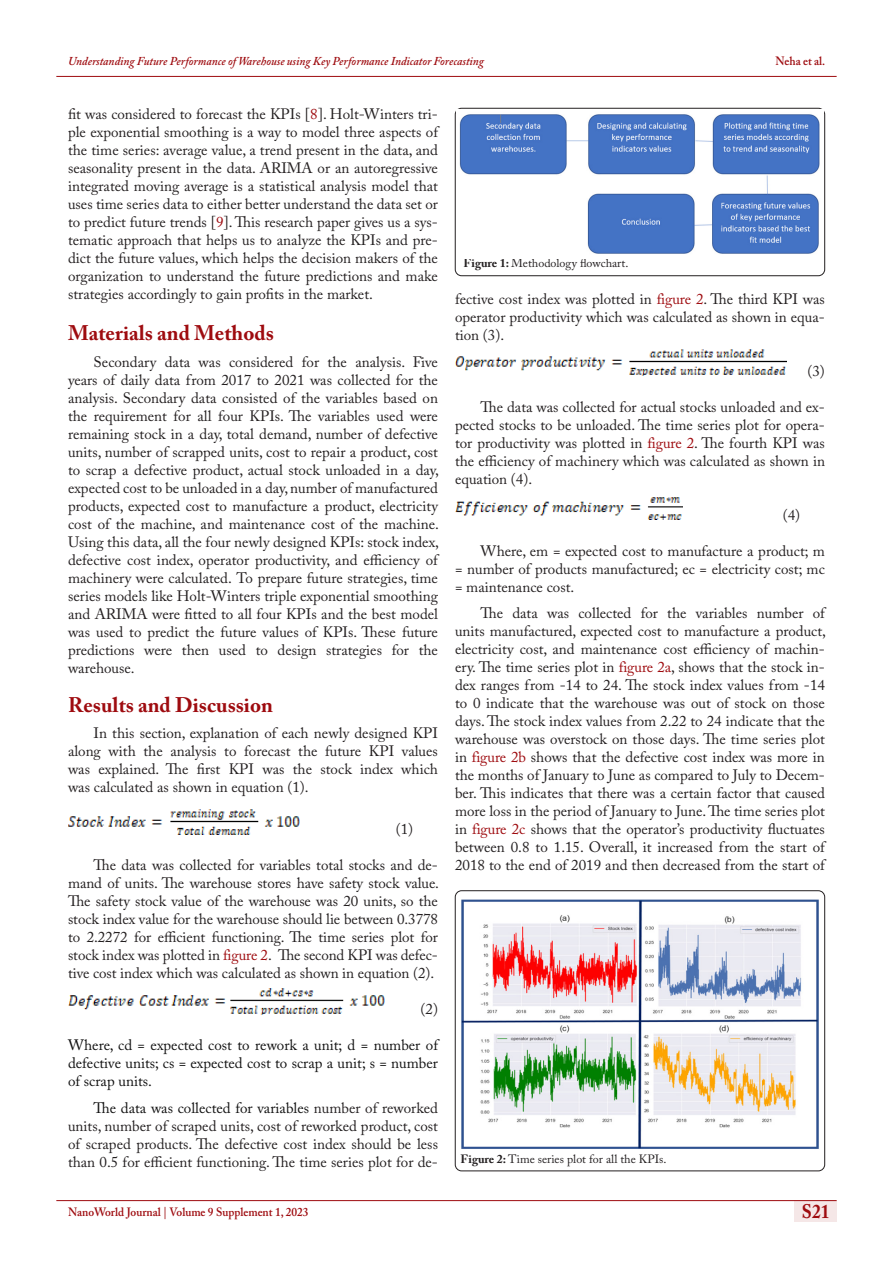
<style>
.page{position:relative;width:893px;height:1263px;background:#fff}
.page>*{position:absolute;margin:0;border:0;box-sizing:border-box;transform-origin:0 0}
.s8{font:700 21px "Adobe Caslon Pro";color:#9e0b0f}
.t1{font:700 19.5px "Adobe Caslon Pro";color:#9e0b0f;scale:.9 1}
.t2{font:15px/18px "Adobe Caslon Pro";color:#231f20;text-align:justify}
.t3{font:15px/18px "Adobe Caslon Pro";color:#111;text-align:justify}
.t4{font:italic 600 12px "Adobe Caslon Pro";color:#9e0b0f;scale:.95 1}
.Normal__Web{font:12px "Adobe Caslon Pro";color:#231f20}
.t5{font:600 12px "Adobe Caslon Pro";color:#9e0b0f;scale:.95 1}
.s1{color:#9e0b0f}
.s2{color:#111}
.s3{font-weight:700}
</style>
<div class="page">
<div style="left:794px;top:1200px;width:43px;height:21px;background:#f5e7e7"></div>
<hr style="left:56px;top:1200px;width:781px;height:1px;background:#9e0b0f">
<hr style="left:56px;top:76px;width:781px;height:1px;background:#9e0b0f">
<img style="left:455px;top:349px;width:332px;height:27px">
<img style="left:455px;top:497px;width:227px;height:23px">
<img style="left:68px;top:809px;width:232px;height:25px">
<img style="left:68px;top:988px;width:317px;height:26px">
<div style="left:455px;top:108px;width:370px;height:168px;border:1px solid #231f20;border-radius:6px"></div>
<img style="left:457px;top:110px;width:366px;height:144px">
<div style="left:455px;top:890px;width:370px;height:281px;border:1px solid #231f20;border-radius:6px"></div>
<img style="left:461px;top:899px;width:358px;height:250px">
<p class="t4" style="left:68px;top:54px;width:439px">Understanding Future Performance of Warehouse using Key Performance Indicator Forecasting</p>
<p class="t5" style="left:775px;top:54px;width:54px">Neha et al.</p>
<p class="t2" style="left:68px;top:105px;width:371px">fit was considered to forecast the KPIs [<span class="s1">8</span>]. Holt-Winters tri&shy;ple exponential smoothing is a way to model three aspects of the time series: average value, a trend present in the data, and seasonality present in the data. ARIMA or an autoregressive integrated moving average is a statistical analysis model that uses time series data to either better understand the data set or to predict future trends [<span class="s1">9</span>]. This research paper gives us a sys&shy;tematic approach that helps us to analyze the KPIs and pre&shy;dict the future values, which helps the decision makers of the organization to understand the future predictions and make strategies accordingly to gain profits in the market.</p>
<p class="s8" style="left:68px;top:321px;width:207px">Materials and Methods</p>
<p class="t2" style="left:68px;top:352px;width:372px;text-indent:26px">Secondary data was considered for the analysis. Five years of daily data from 2017 to 2021 was collected for the analysis. Secondary data consisted of the variables based on the requirement for all four KPIs. The variables used were remaining stock in a day, total demand, number of defective units, number of scrapped units, cost to repair a product, cost to scrap a defective product, actual stock unloaded in a day, expected cost to be unloaded in a day, number of manufactured products, expected cost to manufacture a product, electricity cost of the machine, and maintenance cost of the machine.<br>Using this data, all the four newly designed KPIs: stock index, defective cost index, operator productivity, and efficiency of machinery were calculated. To prepare future strategies, time series models like Holt-Winters triple exponential smoothing and ARIMA were fitted to all four KPIs and the best model was used to predict the future values of KPIs. These future predictions were then used to design strategies for the warehouse.</p>
<p class="s8" style="left:68px;top:692px;width:206px">Results and Discussion</p>
<p class="t2" style="left:68px;top:724px;width:371px;text-indent:26px">In this section, explanation of each newly designed KPI along with the analysis to forecast the future KPI values was explained. The first KPI was the stock index which was calculated as shown in equation (1).</p>
<p class="t2" style="left:396px;top:820px;width:19px">(1)</p>
<p class="t2" style="left:68px;top:856px;width:372px;text-indent:26px">The data was collected for variables total stocks and de&shy;mand of units. The warehouse stores have safety stock value.<br>The safety stock value of the warehouse was 20 units, so the stock index value for the warehouse should lie between 0.3778 to 2.2272 for efficient functioning. The time series plot for stock index was plotted in <span class="s1">figure 2</span>. The second KPI was defec&shy;tive cost index which was calculated as shown in equation (2).</p>
<p class="t2" style="left:421px;top:1000px;width:19px">(2)</p>
<p class="t3" style="left:68px;top:1036px;width:371px">Where, cd = expected cost to rework a unit; d = number of defective units; cs = expected cost to scrap a unit; s = number of scrap units.</p>
<p class="t2" style="left:68px;top:1099px;width:371px;text-indent:26px"><span class="s2">The data was collected for variables</span> number of reworked units, number of scraped units, cost of reworked product, cost of scraped products. The defective cost index should be less than 0.5 for efficient functioning. The time series plot for de-</p>
<p class="Normal__Web" style="left:463px;top:256px;width:166px"><span class="s3">Figure 1:</span> Methodology flowchart.</p>
<p class="t2" style="left:455px;top:290px;width:371px">fective cost index was plotted in <span class="s1">figure 2</span>. The third KPI was operator productivity which was calculated as shown in equa&shy;tion (3).</p>
<p class="t2" style="left:807px;top:362px;width:19px">(3)</p>
<p class="t2" style="left:455px;top:398px;width:371px;text-indent:26px">The data was collected for actual stocks unloaded and ex&shy;pected stocks to be unloaded. The time series plot for opera&shy;tor productivity was plotted in <span class="s1">figure 2</span>. The fourth KPI was the efficiency of machinery which was calculated as shown in equation (4).</p>
<p class="t2" style="left:783px;top:506px;width:19px">(4)</p>
<p class="t2" style="left:455px;top:542px;width:371px;text-indent:26px">Where, em = expected cost to manufacture a product; m = number of products manufactured; ec = electricity cost; mc = maintenance cost.</p>
<p class="t2" style="left:455px;top:604px;width:373px;text-indent:26px">The data was collected for the variables number of units manufactured, expected cost to manufacture a product, electricity cost, and maintenance cost efficiency of machin&shy;ery. The time series plot in <span class="s1">figure 2a</span>, shows that the stock in&shy;dex ranges from -14 to 24. The stock index values from -14 to 0 indicate that the warehouse was out of stock on those days. The stock index values from 2.22 to 24 indicate that the warehouse was overstock on those days. The time series plot in <span class="s1">figure 2b</span> shows that the defective cost index was more in the months of January to June as compared to July to Decem&shy;ber. This indicates that there was a certain factor that caused more loss in the period of January to June. The time series plot in <span class="s1">figure 2c</span> shows that the operator’s productivity fluctuates between 0.8 to 1.15. Overall, it increased from the start of 2018 to the end of 2019 and then decreased from the start of</p>
<p class="Normal__Web" style="left:460px;top:1152px;width:207px"><span class="s3">Figure 2:</span> Time series plot for all the KPIs.</p>
<p class="t5" style="left:68px;top:1204px;width:255px">NanoWorld Journal | Volume 9 Supplement 1, 2023</p>
<h2 class="t1" style="left:802px;top:1200px;width:32px">S21</h2>
</div>
